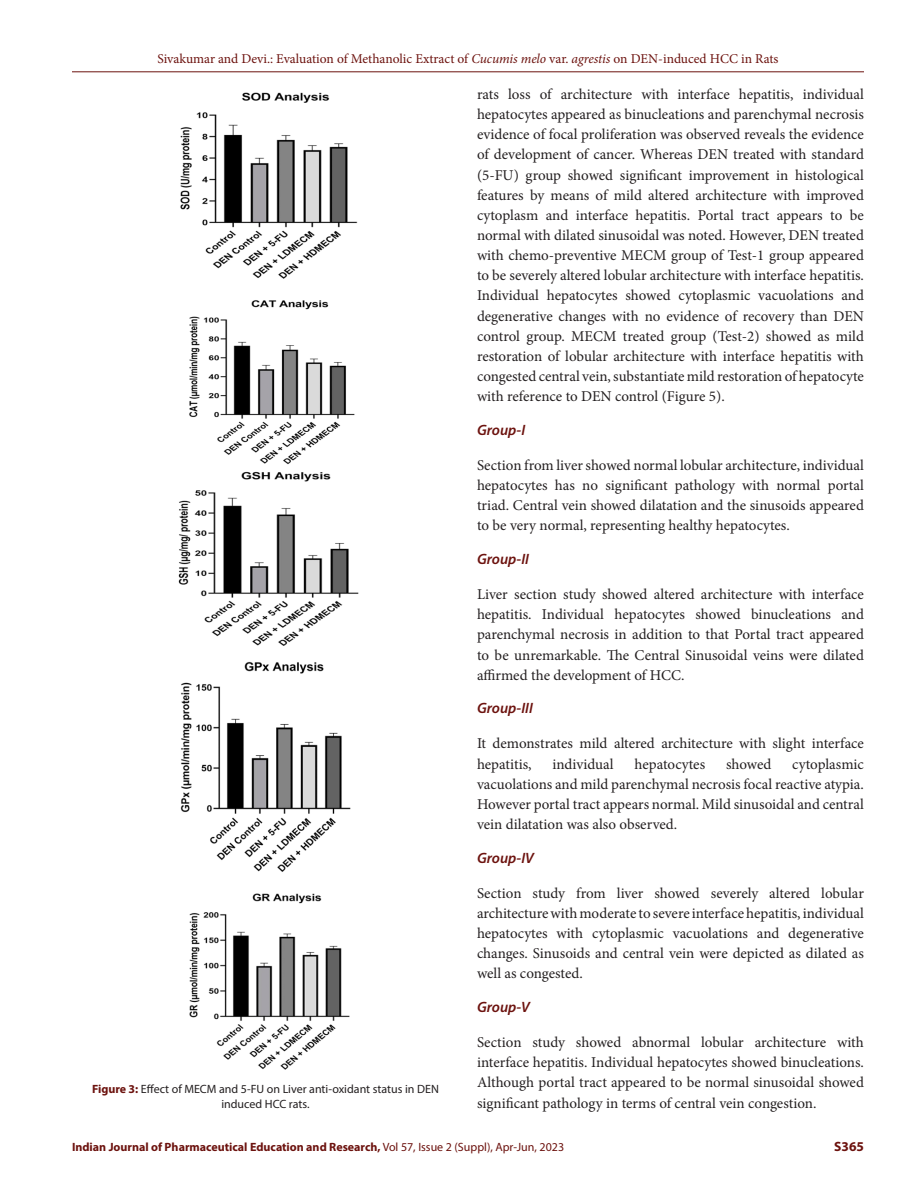
<style>
.page{position:relative;width:918px;height:1188px;background:#fff}
.page>*{position:absolute;margin:0;border:0;box-sizing:border-box;transform-origin:0 0}
.Body_text{font:15px/20.1px "Minion Pro";color:#231f20;text-align:justify}
.Body_text__FO{font:15px/20.1px "Minion Pro";color:#231f20;text-align:justify}
.Heading_3{font:italic 600 15px "Myriad Pro";color:#6c120e}
.t1{font:13.5px "Minion Pro";color:#6c120e}
.t2{font:700 13.5px "Myriad Pro";color:#6c120e}
.t3{font:700 12px "Myriad Pro";color:#6c120e}
.FIG_Caption{font:12px/15px "Myriad Pro";color:#231f20;text-align:center}
.s1{font-style:italic}
.s2{font-weight:700;color:#6c120e}
.s3{font-weight:400}
</style>
<div class="page">
<hr style="left:72px;top:72px;width:792px;height:1px;background:#6c120e">
<img style="left:189px;top:893px;width:161px;height:177px">
<img style="left:180px;top:92px;width:178px;height:187px">
<img style="left:178px;top:300px;width:181px;height:346px">
<img style="left:180px;top:661px;width:171px;height:211px">
<p class="t1" style="left:157px;top:50px;width:623px">Sivakumar and Devi.: Evaluation of Methanolic Extract of <span class="s1">Cucumis melo</span> var. <span class="s1">agrestis</span> on DEN-induced HCC in Rats</p>
<p class="Body_text__FO" style="left:477px;top:84px;width:389px">rats loss of architecture with interface hepatitis, individual hepatocytes appeared as binucleations and parenchymal necrosis evidence of focal proliferation was observed reveals the evidence of development of cancer. Whereas DEN treated with standard (5-FU) group showed significant improvement in histological features by means of mild altered architecture with improved cytoplasm and interface hepatitis. Portal tract appears to be normal with dilated sinusoidal was noted. However, DEN treated with chemo-preventive MECM group of Test-1 group appeared to be severely altered lobular architecture with interface hepatitis.<br>Individual hepatocytes showed cytoplasmic vacuolations and degenerative changes with no evidence of recovery than DEN control group. MECM treated group (Test-2) showed as mild restoration of lobular architecture with interface hepatitis with congested central vein, substantiate mild restoration of hepatocyte with reference to DEN control (Figure 5).</p>
<p class="Heading_3" style="left:477px;top:420px;width:50px">Group-I</p>
<p class="Body_text" style="left:477px;top:455px;width:389px">Section from liver showed normal lobular architecture, individual hepatocytes has no significant pathology with normal portal triad. Central vein showed dilatation and the sinusoids appeared to be very normal, representing healthy hepatocytes.</p>
<p class="Heading_3" style="left:477px;top:549px;width:54px">Group-II</p>
<p class="Body_text" style="left:477px;top:584px;width:389px">Liver section study showed altered architecture with interface hepatitis. Individual hepatocytes showed binucleations and parenchymal necrosis in addition to that Portal tract appeared to be unremarkable. The Central Sinusoidal veins were dilated affirmed the development of HCC.</p>
<p class="Heading_3" style="left:477px;top:699px;width:57px">Group-III</p>
<p class="Body_text" style="left:477px;top:734px;width:388px">It demonstrates mild altered architecture with slight interface hepatitis,</p>
<p class="Body_text" style="left:477px;top:754px;width:388px;text-indent:315px">cytoplasmic vacuolations and mild parenchymal necrosis focal reactive atypia.<br>However portal tract appears normal. Mild sinusoidal and central vein dilatation was also observed.</p>
<p class="Heading_3" style="left:477px;top:848px;width:58px">Group-IV</p>
<p class="Body_text" style="left:477px;top:883px;width:389px">Section study from liver showed severely altered lobular architecture with moderate to severe interface hepatitis, individual hepatocytes with cytoplasmic vacuolations and degenerative changes. Sinusoids and central vein were depicted as dilated as well as congested.</p>
<p class="Heading_3" style="left:477px;top:997px;width:54px">Group-V</p>
<p class="Body_text" style="left:477px;top:1032px;width:389px">Section study showed abnormal lobular architecture with interface hepatitis. Individual hepatocytes showed binucleations.<br>Although portal tract appeared to be normal sinusoidal showed significant pathology in terms of central vein congestion.</p>
<p class="Body_text" style="left:552px;top:754px;width:63px">individual</p>
<p class="Body_text" style="left:635px;top:754px;width:72px">hepatocytes</p>
<p class="Body_text" style="left:726px;top:754px;width:47px">showed</p>
<p class="FIG_Caption" style="left:92px;top:1081px;width:348px"><span class="s2">Figure 3:</span> Effect of MECM and 5-FU on Liver anti-oxidant status in DEN induced HCC rats.</p>
<p class="t3" style="left:72px;top:1139px;width:494px">Indian Journal of Pharmaceutical Education and Research, <span class="s3">Vol 57, Issue 2 (Suppl), Apr-Jun, 2023</span></p>
<p class="t2" style="left:834px;top:1137px;width:31px">S365</p>
</div>
